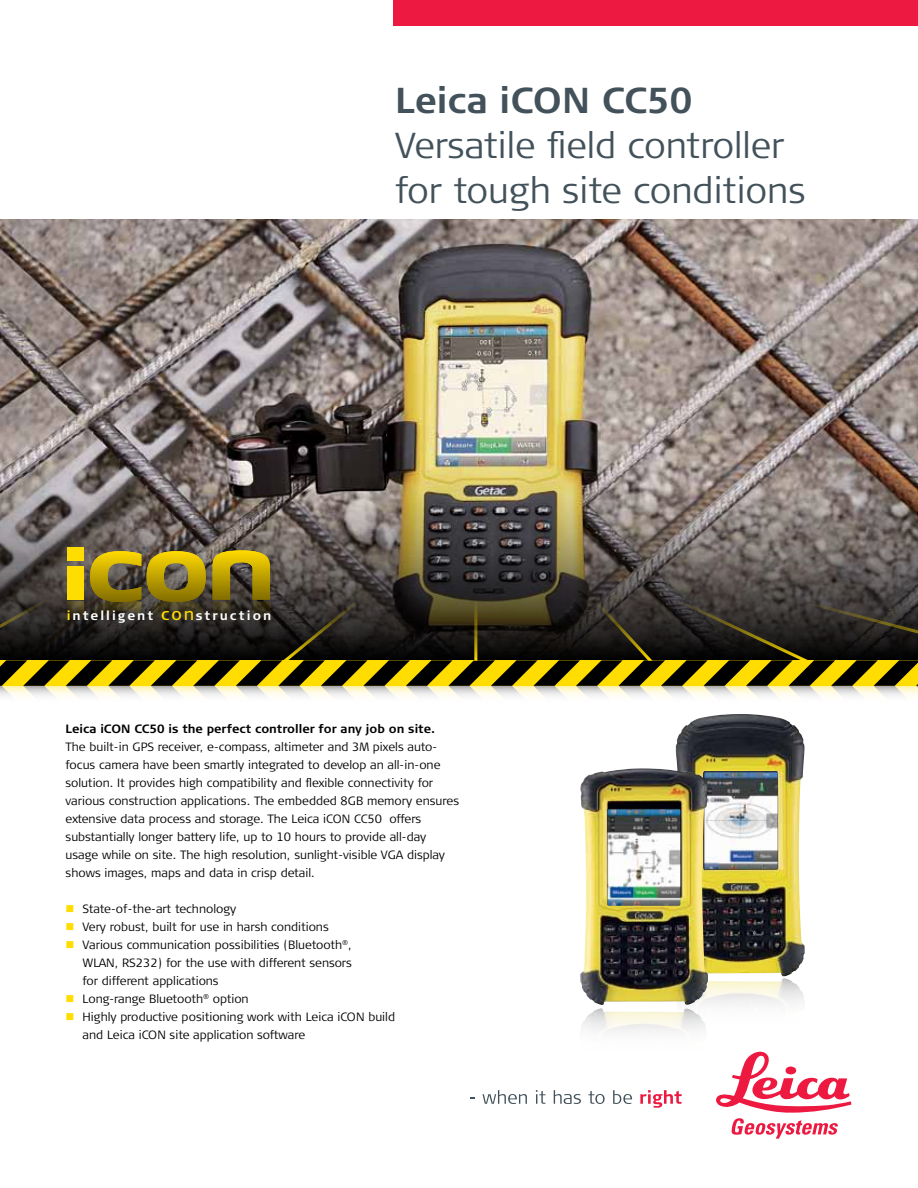
<style>
.page{position:relative;width:918px;height:1188px;background:#fff}
.page>*{position:absolute;margin:0;border:0;box-sizing:border-box;transform-origin:0 0}
.t1{font:300 36px/45px "Signa Column";color:#43525a}
.t2{font:700 36px "Signa Column";color:#43525a}
.t3{font:700 12.75px "Signa Column";letter-spacing:.16em;color:#fff}
.t4{font:300 12px/18px "Signa Column";color:#000}
.t5{font:700 12px "Signa Column";color:#000}
.s1{color:#fd0}
.s2{font-weight:400;font-size:16.95px;color:#fd0}
</style>
<div class="page">
<div style="left:393px;top:0;width:525px;height:26px;background:#ed1941"></div>
<img style="left:0;top:220px;width:918px;height:239px">
<img style="left:0;top:459px;width:918px;height:91px">
<div style="left:67px;top:547px;width:17px;height:14px;background:#fd0"></div>
<svg style="left:0;top:550px;width:918px;height:146px;background:#574f2e"></svg>
<img style="left:676px;top:714px;width:129px;height:338px">
<div style="left:703px;top:768px;width:78px;height:102px;background:#000;opacity:.75"></div>
<img style="left:581px;top:1008px;width:126px;height:44px">
<img style="left:580px;top:768px;width:128px;height:237px">
<div style="left:607px;top:806px;width:76px;height:100px;background:#000;opacity:.75"></div>
<svg style="left:483px;top:1090px;width:44px;height:14px"></svg>
<svg style="left:536px;top:1090px;width:10px;height:14px"></svg>
<svg style="left:554px;top:1090px;width:27px;height:14px"></svg>
<svg style="left:588px;top:1091px;width:17px;height:13px"></svg>
<svg style="left:613px;top:1090px;width:19px;height:14px"></svg>
<svg style="left:640px;top:1090px;width:42px;height:18px"></svg>
<svg style="left:716px;top:1052px;width:136px;height:87px"></svg>
<h1 class="t2" style="left:395px;top:79px;width:299px">Leica iCON CC50</h1>
<h1 class="t1" style="left:395px;top:123px;width:412px">Versatile field controller for tough site conditions</h1>
<p class="t3" style="left:67px;top:608px;width:206px"><span class="s1">i</span>ntelligent <span class="s1">CO</span><span class="s2">n</span>struction</p>
<p class="t5" style="left:66px;top:721px;width:371px">Leica iCON CC50 is the perfect controller for any job on site.</p>
<p class="t4" style="left:66px;top:737px;width:395px">The built-in GPS receiver, e-compass, altimeter and 3M pixels auto&shy;focus camera have been smartly integrated to develop an all-in-one solution. It provides high compatibility and flexible connectivity for various construction applications. The embedded 8GB memory ensures extensive data process and storage. The Leica iCON CC50 offers substantially longer battery life, up to 10 hours to provide all-day usage while on site. The high resolution, sunlight-visible VGA display shows images, maps and data in crisp detail.</p>
<p class="t4" style="left:66px;top:899px;width:172px"><span class="s1">■</span> State-of-the-art technology</p>
<p class="t4" style="left:66px;top:917px;width:265px"><span class="s1">■</span> Very robust, built for use in harsh conditions</p>
<p class="t4" style="left:83px;top:935px;width:271px;text-align:justify;text-indent:-17px"><span class="s1">■</span> Various communication possibilities (Bluetooth<sup>®</sup>, WLAN, RS232) for the use with different sensors for different applications</p>
<p class="t4" style="left:66px;top:989px;width:185px"><span class="s1">■</span> Long-range Bluetooth<sup>®</sup> option</p>
<p class="t4" style="left:83px;top:1007px;width:314px;text-indent:-17px"><span class="s1">■</span> Highly productive positioning work with Leica iCON build and Leica iCON site application software</p>
</div>
